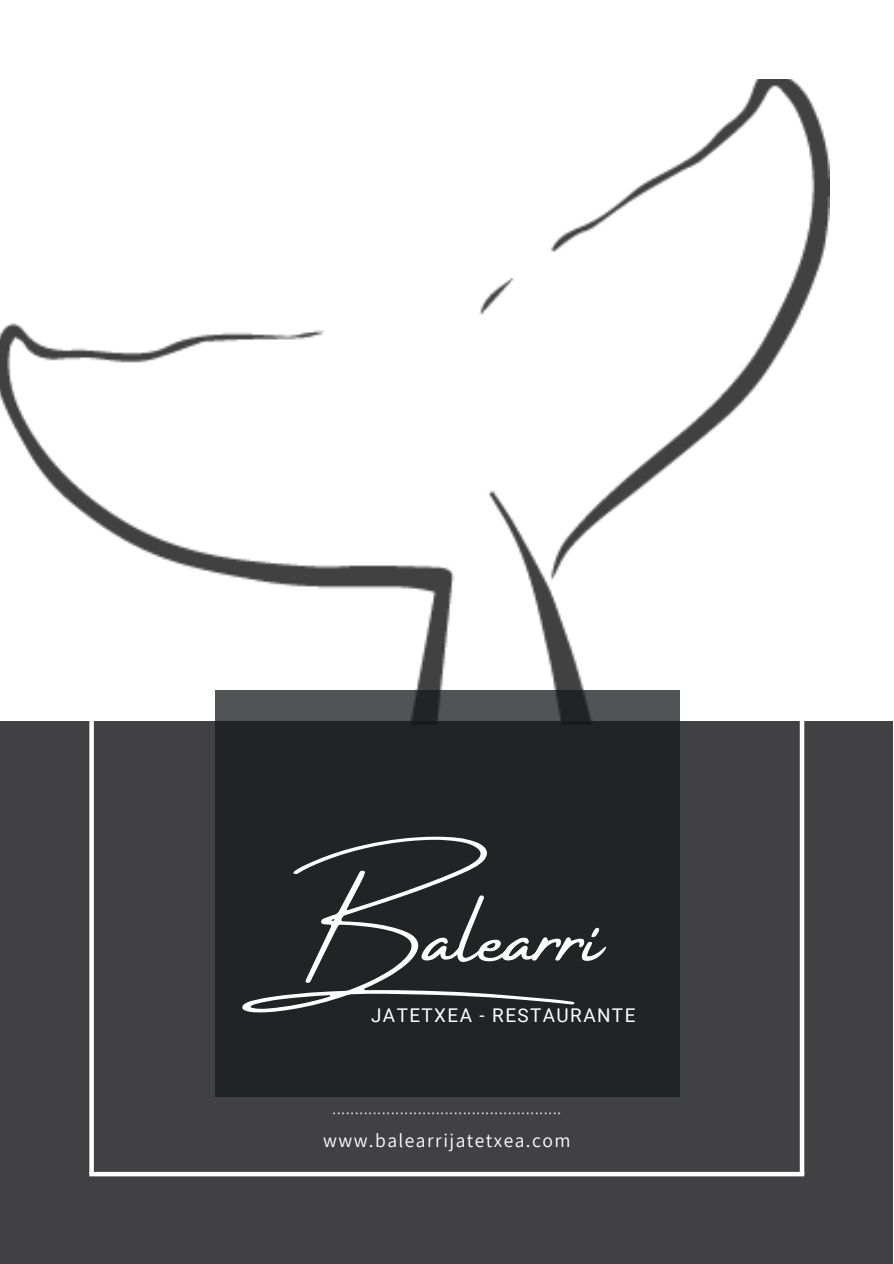
<style>
.page{position:relative;width:894px;height:1264px;background:#fff}
.page>*{position:absolute;margin:0;border:0;box-sizing:border-box;transform-origin:0 0}
.t1{font:95.1px "Amsterdam Four";color:#fff}
.t2{font:19.5px "Assistant";letter-spacing:.075em;color:#fff}
.t3{font:18.9px "Roboto";letter-spacing:.075em;color:#fff}
.t4{font:14.25px "Assistant";color:#fff}
</style>
<div class="page">
<div style="left:0;top:720px;width:892px;height:543px;background:#414143"></div>
<img style="left:0;top:80px;width:829px;height:645px">
<div style="left:215px;top:690px;width:464px;height:406px;background:#212425"></div>
<div style="left:89px;top:720px;width:5px;height:454px;background:#fff"></div>
<div style="left:799px;top:720px;width:5px;height:454px;background:#fff"></div>
<div style="left:89px;top:1171px;width:715px;height:5px;background:#fff"></div>
<p class="t1" style="left:242px;top:883px;width:362px">Balearri</p>
<h2 class="t3" style="left:371px;top:1004px;width:266px">JATETXEA - RESTAURANTE</h2>
<p class="t4" style="left:332px;top:1103px;width:230px">···················································</p>
<h1 class="t2" style="left:323px;top:1126px;width:249px">www.balearrijatetxea.com</h1>
</div>
